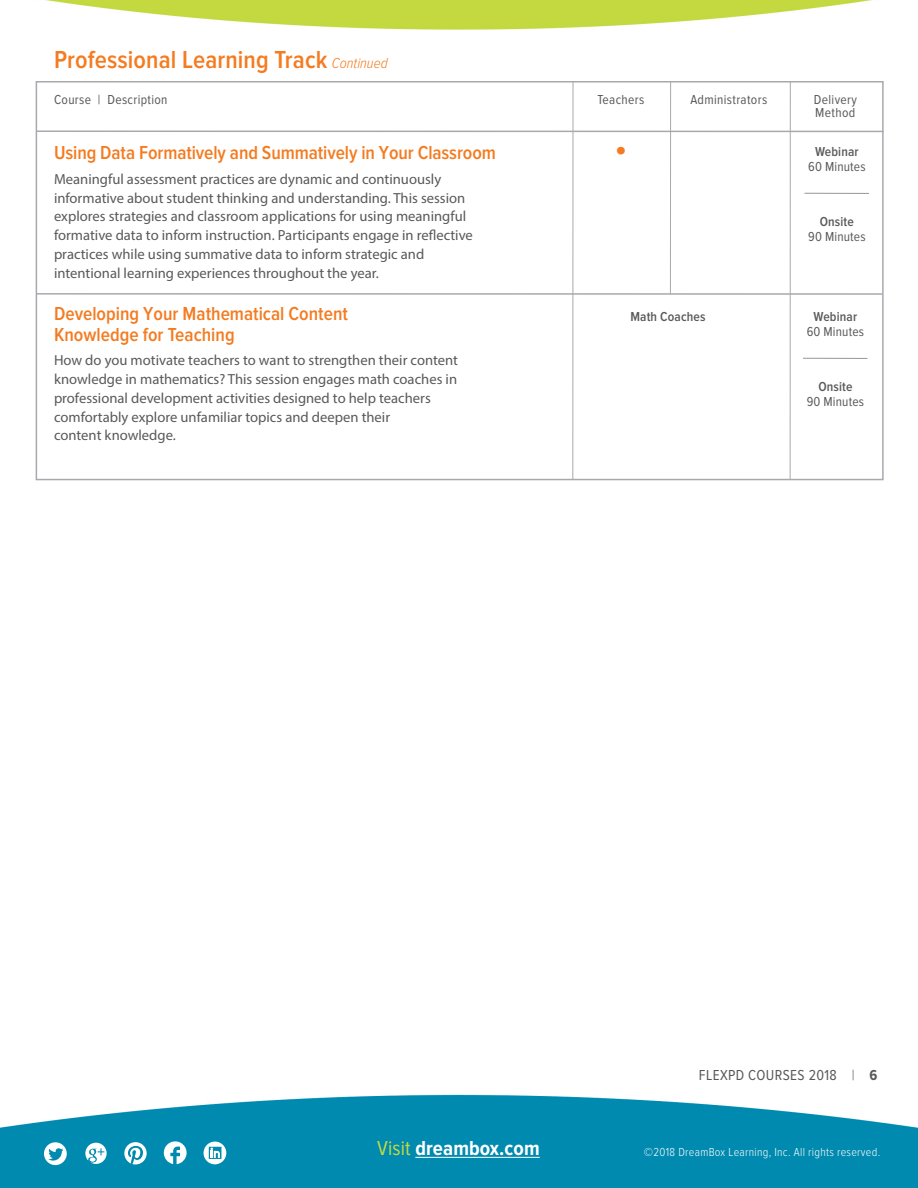
<style>
.page{position:relative;width:918px;height:1188px;background:#fff}
.page>*{position:absolute;margin:0;border:0;box-sizing:border-box;transform-origin:0 0}
.t1{font:600 34.5px "Proxima Nova Cond";color:#f47b20}
.t2{font:600 25.5px "Proxima Nova Cond";letter-spacing:.005em;color:#f47b20}
.t3{font:700 21px "Proxima Nova Cond";letter-spacing:.005em;color:#fff}
.t4{font:600 19.5px/21px "Proxima Nova Cond";color:#f47b20}
.t5{font:15px "Proxima Nova Cond";letter-spacing:.025em;color:#58595b}
.t6{font:14.7px/18.8px "Myriad Pro";color:#58595b}
.t7{font:13.5px/13.5px "Proxima Nova Cond";letter-spacing:.025em;color:#58595b}
.t8{font:600 13.5px "Proxima Nova Cond";letter-spacing:.01em;color:#58595b}
.t9{font:300 12px "Proxima Nova Cond";letter-spacing:.025em;color:#fff}
.s1{font-weight:300;font-style:italic;font-size:15px}
.s2{font-weight:300}
.s3{font-weight:700}
.s4{font-weight:400;color:#c3d941}
</style>
<div class="page">
<img style="left:0;top:0;width:918px;height:1188px">
<div style="left:36px;top:81px;width:848px;height:399px;border:2px solid #a7a9ac"></div>
<hr style="left:37px;top:293px;width:845px;height:2px;background:#a7a9ac">
<hr style="left:803px;top:358px;width:65px;height:1px;background:#939598">
<hr style="left:805px;top:193px;width:64px;height:1px;background:#939598">
<hr style="left:36px;top:130px;width:847px;height:2px;background:#a7a9ac">
<hr style="left:670px;top:82px;width:1px;height:212px;background:#a7a9ac">
<hr style="left:790px;top:82px;width:1px;height:398px;background:#a7a9ac">
<hr style="left:573px;top:82px;width:1px;height:398px;background:#a7a9ac">
<hr style="left:415px;top:1157px;width:125px;height:1px;background:#fff">
<svg style="left:85px;top:1143px;width:22px;height:21px"></svg>
<svg style="left:124px;top:1142px;width:23px;height:22px"></svg>
<svg style="left:164px;top:1141px;width:23px;height:23px"></svg>
<svg style="left:204px;top:1142px;width:22px;height:22px"></svg>
<svg style="left:44px;top:1142px;width:23px;height:23px"></svg>
<h2 class="t2" style="left:54px;top:47px;width:335px">Professional Learning Track <span class="s1">Continued</span></h2>
<p class="t7" style="left:54px;top:93px;width:115px">Course | Description</p>
<p class="t7" style="left:597px;top:93px;width:48px">Teachers</p>
<p class="t7" style="left:690px;top:93px;width:78px">Administrators</p>
<p class="t7" style="left:814px;top:93px;width:45px">Delivery<br>Method</p>
<h3 class="t4" style="left:54px;top:143px;width:443px">Using Data Formatively and Summatively in Your Classroom</h3>
<h1 class="t1" style="left:615px;top:132px;width:14px">•</h1>
<p class="t6" style="left:54px;top:169px;width:420px">Meaningful assessment practices are dynamic and continuously informative about student thinking and understanding. This session explores strategies and classroom applications for using meaningful formative data to inform instruction. Participants engage in reflective practices while using summative data to inform strategic and intentional learning experiences throughout the year.</p>
<h3 class="t4" style="left:54px;top:303px;width:296px">Developing Your Mathematical Content<br>Knowledge for Teaching</h3>
<p class="t6" style="left:54px;top:351px;width:406px">How do you motivate teachers to want to strengthen their content knowledge in mathematics? This session engages math coaches in professional development activities designed to help teachers comfortably explore unfamiliar topics and deepen their<br>content knowledge.</p>
<p class="t8" style="left:815px;top:145px;width:45px">Webinar</p>
<p class="t7" style="left:808px;top:160px;width:59px">60 Minutes</p>
<p class="t8" style="left:820px;top:216px;width:36px">Onsite</p>
<p class="t7" style="left:808px;top:231px;width:59px">90 Minutes</p>
<p class="t8" style="left:630px;top:310px;width:77px">Math Coaches</p>
<p class="t8" style="left:814px;top:310px;width:45px">Webinar</p>
<p class="t7" style="left:807px;top:325px;width:59px">60 Minutes</p>
<p class="t8" style="left:818px;top:381px;width:36px">Onsite</p>
<p class="t7" style="left:807px;top:396px;width:59px">90 Minutes</p>
<p class="t5" style="left:699px;top:1068px;width:180px">FLEXPD COURSES 2018 <span class="s2">|</span> <span class="s3">6</span></p>
<h3 class="t3" style="left:377px;top:1138px;width:164px"><span class="s4">Visit</span> dreambox.com</h3>
<p class="t9" style="left:644px;top:1146px;width:238px">©2018 DreamBox Learning, Inc. All rights reserved.</p>
</div>
